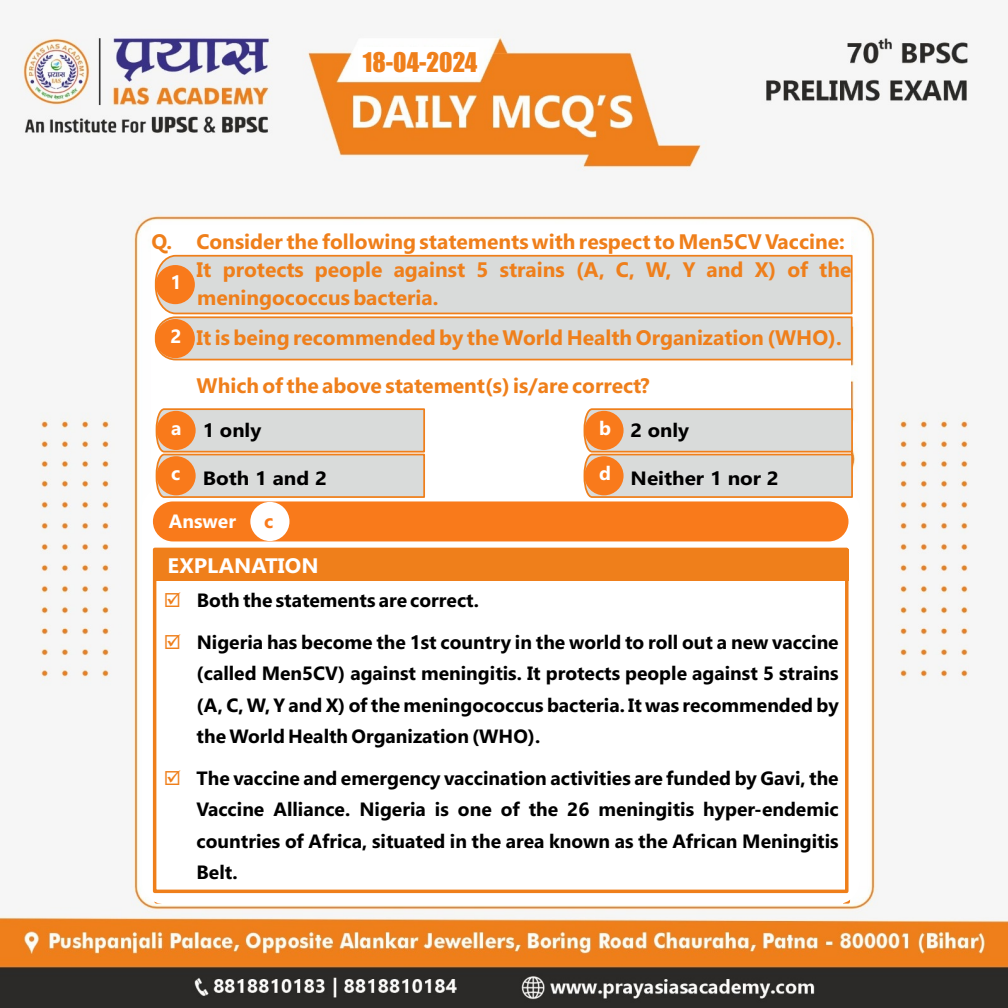
<style>
.page{position:relative;width:1008px;height:1008px;background:#fff}
.page>*{position:absolute;margin:0;border:0;box-sizing:border-box;transform-origin:0 0}
.t1{font:25.03px "Impact";color:#ef7f1b}
.t2{font:700 21px/28px "Gadugi";color:#ef7f1b}
.t3{font:700 21px "Gadugi";color:#fff;scale:1.04 1}
.t4{font:700 19.25px/31.5px "Gadugi";color:#000;text-align:justify}
.t5{font:700 19.25px "Gadugi";color:#000;scale:1.08 1}
.t6{font:700 19.25px "Gadugi";color:#000;scale:1.05 1}
.t7{font:700 19.25px "Gadugi";color:#fff}
.t8{font:700 19.25px "Gadugi";color:#f97a1b}
.s1{color:#fff}
.s2{color:#ef7f1b}
</style>
<div class="page">
<img style="left:0;top:29px;width:1008px;height:979px">
<div style="left:151px;top:225px;width:699px;height:267px;background:#fff"></div>
<svg style="left:154px;top:316px;width:699px;height:45px;background:#dbd4cb"></svg>
<div style="left:156px;top:319px;width:39px;height:39px;background:#f97a1b;border-radius:50%"></div>
<div style="left:141px;top:486px;width:719px;height:418px;background:#fff;border-radius:24px"></div>
<div style="left:153px;top:501px;width:696px;height:40px;background:#f97a1b;border-radius:20px"></div>
<div style="left:250px;top:502px;width:39px;height:39px;background:#fff;border-radius:50%"></div>
<div style="left:153px;top:549px;width:695px;height:32px;background:#ef7f1b"></div>
<div style="left:153px;top:548px;width:696px;height:345px;border:4px solid #ef7f1b"></div>
<div style="left:358px;top:47px;width:121px;height:30px;background:#fff"></div>
<svg style="left:154px;top:254px;width:699px;height:61px;background:#dbd6cf"></svg>
<div style="left:156px;top:265px;width:39px;height:39px;background:#f97a1b;border-radius:50%"></div>
<svg style="left:155px;top:408px;width:270px;height:90px;background:#dcd2c8"></svg>
<div style="left:157px;top:411px;width:39px;height:39px;background:#f97a1b;border-radius:50%"></div>
<div style="left:157px;top:456px;width:39px;height:39px;background:#f97a1b;border-radius:50%"></div>
<svg style="left:583px;top:407px;width:271px;height:91px;background:#dcd3c9"></svg>
<div style="left:584px;top:411px;width:40px;height:39px;background:#f97a1b;border-radius:50%"></div>
<div style="left:584px;top:456px;width:40px;height:39px;background:#f97a1b;border-radius:50%"></div>
<h1 class="t1" style="left:363px;top:52px;width:116px">18-04-2024</h1>
<p class="t2" style="left:197px;top:229px;width:656px;text-indent:-45px">Q. Consider the following statements with respect to Men5CV Vaccine:<br>It protects people against 5 strains (A, C, W, Y and X) of the meningococcus bacteria.</p>
<p class="t2" style="left:197px;top:325px;width:647px">It is being recommended by the World Health Organization (WHO).</p>
<p class="t2" style="left:197px;top:373px;width:455px">Which of the above statement(s) is/are correct?</p>
<p class="t6" style="left:171px;top:423px;width:87px"><span class="s1">a</span> 1 only</p>
<p class="t5" style="left:203px;top:471px;width:117px">Both 1 and 2</p>
<p class="t7" style="left:170px;top:275px;width:13px">1</p>
<p class="t7" style="left:170px;top:329px;width:13px">2</p>
<p class="t6" style="left:599px;top:423px;width:87px"><span class="s1">b</span> 2 only</p>
<p class="t5" style="left:599px;top:471px;width:168px"><sup>d</sup> Neither 1 nor 2</p>
<p class="t7" style="left:171px;top:466px;width:11px">c</p>
<p class="t7" style="left:169px;top:514px;width:69px">Answer</p>
<p class="t8" style="left:264px;top:514px;width:11px">c</p>
<p class="t3" style="left:167px;top:557px;width:147px">EXPLANATION</p>
<p class="t4" style="left:164px;top:586px;width:317px"><span class="s2">☑</span> Both the statements are correct.</p>
<p class="t4" style="left:197px;top:628px;width:644px;text-indent:-33px"><span class="s2">☑</span> Nigeria has become the 1st country in the world to roll out a new vaccine (called Men5CV) against meningitis. It protects people against 5 strains (A, C, W, Y and X) of the meningococcus bacteria. It was recommended by the World Health Organization (WHO).</p>
<p class="t4" style="left:197px;top:764px;width:644px;text-indent:-33px"><span class="s2">☑</span> The vaccine and emergency vaccination activities are funded by Gavi, the Vaccine Alliance. Nigeria is one of the 26 meningitis hyper-endemic countries of Africa, situated in the area known as the African Meningitis Belt.</p>
</div>
